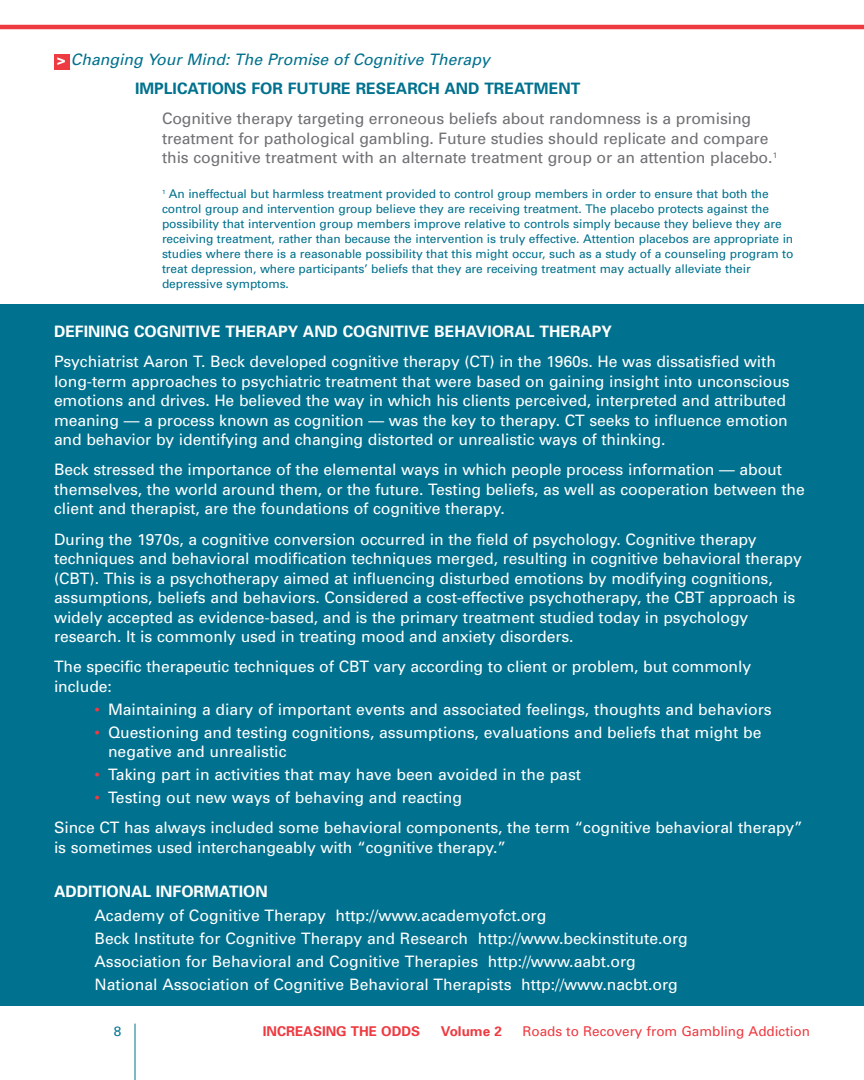
<style>
.page{position:relative;width:864px;height:1080px;background:#fff}
.page>*{position:absolute;margin:0;border:0;box-sizing:border-box;transform-origin:0 0}
.t1{font:15.75px/19.5px "Univers";letter-spacing:-.005em;color:#fff}
.t2{font:15.75px/19.5px "Univers";letter-spacing:-.005em;color:#717074}
.t3{font:700 15.75px "Univers";color:#fff}
.t4{font:italic 15.75px "Univers";color:#00718e}
.t5{font:700 15.75px "Univers";color:#00718e}
.t6{font:13.5px "Univers";color:#ee3a41}
.t7{font:700 13.5px "Univers";color:#ee3a41}
.t8{font:13.5px "Univers";color:#00718e}
.t9{font:12px/15px "Univers";letter-spacing:-.005em;color:#00718e}
.s1{font-weight:700;font-style:normal;color:#fff}
.s2{color:#ee3a41}
</style>
<div class="page">
<hr style="left:0;top:25px;width:864px;height:4px;background:#ee3a41">
<hr style="left:135px;top:1024px;width:1px;height:56px;background:#00718e">
<div style="left:54px;top:54px;width:16px;height:16px;background:#ee3a41"></div>
<div style="left:0;top:304px;width:864px;height:702px;background:#00718e"></div>
<p class="t4" style="left:57px;top:54px;width:434px"><span class="s1">&gt;</span> Changing Your Mind: The Promise of Cognitive Therapy</p>
<p class="t5" style="left:135px;top:82px;width:447px">IMPLICATIONS FOR FUTURE RESEARCH AND TREATMENT</p>
<p class="t2" style="left:162px;top:110px;width:617px">Cognitive therapy targeting erroneous beliefs about randomness is a promising treatment for pathological gambling. Future studies should replicate and compare this cognitive treatment with an alternate treatment group or an attention placebo.<sup>1</sup></p>
<p class="t9" style="left:162px;top:188px;width:633px"><sup>1</sup> An ineffectual but harmless treatment provided to control group members in order to ensure that both the control group and intervention group believe they are receiving treatment. The placebo protects against the possibility that intervention group members improve relative to controls simply because they believe they are receiving treatment, rather than because the intervention is truly effective. Attention placebos are appropriate in studies where there is a reasonable possibility that this might occur, such as a study of a counseling program to treat depression, where participants’ beliefs that they are receiving treatment may actually alleviate their depressive symptoms.</p>
<p class="t3" style="left:54px;top:325px;width:560px">DEFINING COGNITIVE THERAPY AND COGNITIVE BEHAVIORAL THERAPY</p>
<p class="t1" style="left:54px;top:353px;width:737px">Psychiatrist Aaron T. Beck developed cognitive therapy (CT) in the 1960s. He was dissatisfied with long-term approaches to psychiatric treatment that were based on gaining insight into unconscious emotions and drives. He believed the way in which his clients perceived, interpreted and attributed meaning — a process known as cognition — was the key to therapy. CT seeks to influence emotion and behavior by identifying and changing distorted or unrealistic ways of thinking.</p>
<p class="t1" style="left:54px;top:461px;width:752px">Beck stressed the importance of the elemental ways in which people process information — about themselves, the world around them, or the future. Testing beliefs, as well as cooperation between the client and therapist, are the foundations of cognitive therapy.</p>
<p class="t1" style="left:54px;top:531px;width:749px">During the 1970s, a cognitive conversion occurred in the field of psychology. Cognitive therapy techniques and behavioral modification techniques merged, resulting in cognitive behavioral therapy (CBT). This is a psychotherapy aimed at influencing disturbed emotions by modifying cognitions, assumptions, beliefs and behaviors. Considered a cost-effective psychotherapy, the CBT approach is widely accepted as evidence-based, and is the primary treatment studied today in psychology research. It is commonly used in treating mood and anxiety disorders.</p>
<p class="t1" style="left:54px;top:658px;width:699px">The specific therapeutic techniques of CBT vary according to client or problem, but commonly include:</p>
<p class="t1" style="left:95px;top:701px;width:679px"><span class="s2">•</span> Maintaining a diary of important events and associated feelings, thoughts and behaviors</p>
<p class="t1" style="left:108px;top:725px;width:655px;line-height:18.8px;text-indent:-14px"><span class="s2">•</span> Questioning and testing cognitions, assumptions, evaluations and beliefs that might be negative and unrealistic</p>
<p class="t1" style="left:95px;top:766px;width:488px"><span class="s2">•</span> Taking part in activities that may have been avoided in the past</p>
<p class="t1" style="left:54px;top:784px;width:750px;line-height:30.3px;text-indent:40px"><span class="s2">•</span> Testing out new ways of behaving and reacting<br>Since CT has always included some behavioral components, the term “cognitive behavioral therapy”</p>
<p class="t1" style="left:54px;top:839px;width:454px">is sometimes used interchangeably with “cognitive therapy.”</p>
<p class="t3" style="left:54px;top:886px;width:215px">ADDITIONAL INFORMATION</p>
<p class="t1" style="left:94px;top:905px;width:595px;line-height:23.1px">Academy of Cognitive Therapy http://www.academyofct.org<br>Beck Institute for Cognitive Therapy and Research http://www.beckinstitute.org Association for Behavioral and Cognitive Therapies http://www.aabt.org National Association of Cognitive Behavioral Therapists http://www.nacbt.org</p>
<p class="t8" style="left:114px;top:1026px;width:9px">8</p>
<p class="t7" style="left:263px;top:1026px;width:159px">INCREASING THE ODDS</p>
<p class="t7" style="left:441px;top:1026px;width:62px">Volume 2</p>
<p class="t6" style="left:522px;top:1026px;width:289px">Roads to Recovery from Gambling Addiction</p>
</div>
